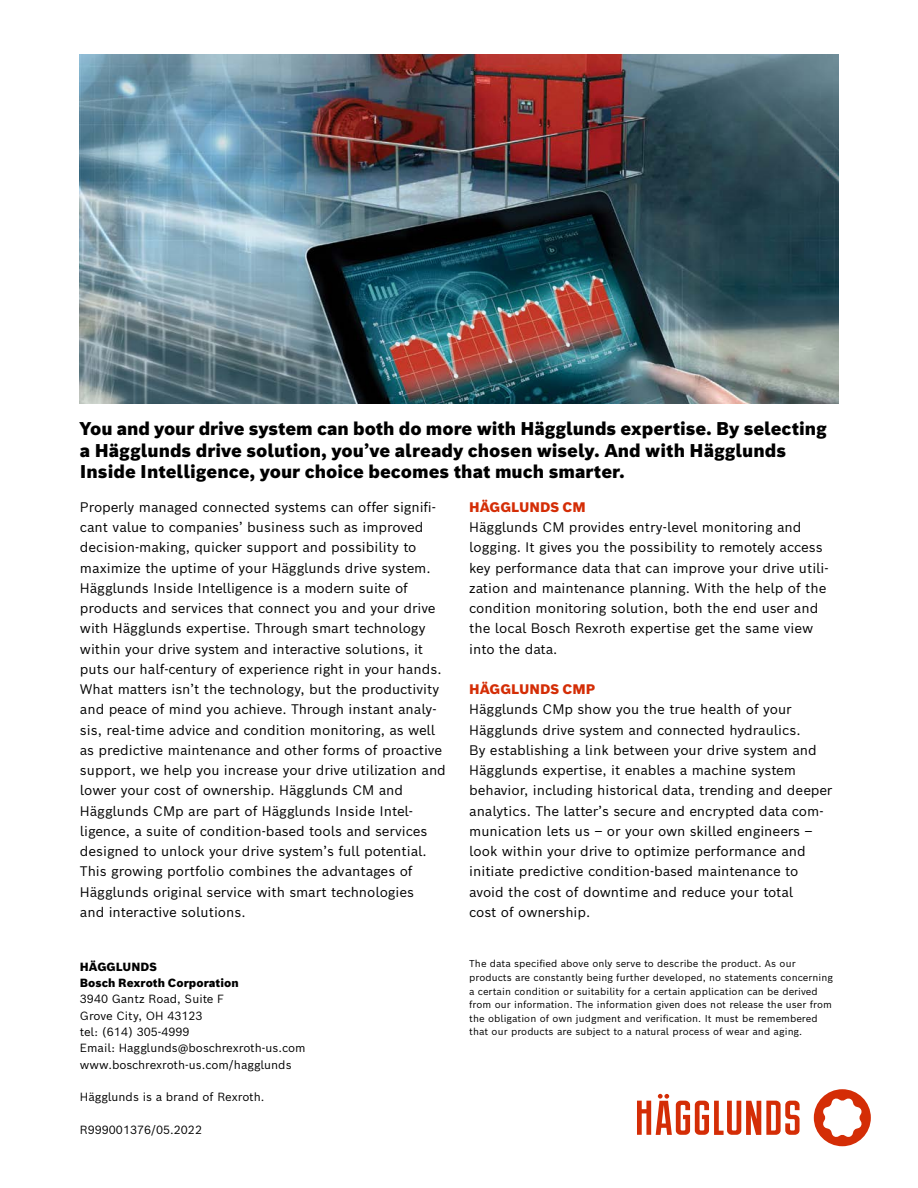
<style>
.page{position:relative;width:918px;height:1188px;background:#fff}
.page>*{position:absolute;margin:0;border:0;box-sizing:border-box;transform-origin:0 0}
.t1{font:900 18px/21.6px "Bosch Sans";letter-spacing:-.005em;color:#000}
.t2{font:13.5px/20.2px "Bosch Sans";color:#000}
.t3{font:900 13.5px "Bosch Sans";color:#d42d06}
.t4{font:11.55px/16.4px "Bosch Sans";color:#000}
.t5{font:900 11.55px/16.4px "Bosch Sans";color:#000}
.t6{font:9.75px/13.6px "Bosch Sans";letter-spacing:.01em;color:#000}
</style>
<div class="page">
<svg style="left:637px;top:1094px;width:163px;height:41px"></svg>
<svg style="left:814px;top:1089px;width:57px;height:57px"></svg>
<img style="left:80px;top:54px;width:758px;height:349px">
<h1 class="t1" style="left:80px;top:416px;width:748px">You and your drive system can both do more with Hägglunds expertise. By selecting a Hägglunds drive solution, you’ve already chosen wisely. And with Hägglunds<br>Inside Intelligence, your choice becomes that much smarter.</h1>
<p class="t2" style="left:80px;top:496px;width:368px">Properly managed connected systems can offer signifi&shy;cant value to companies’ business such as improved decision-making, quicker support and possibility to maximize the uptime of your Hägglunds drive system.<br>Hägglunds Inside Intelligence is a modern suite of products and services that connect you and your drive with Hägglunds expertise. Through smart technology within your drive system and interactive solutions, it puts our half-century of experience right in your hands.<br>What matters isn’t the technology, but the productivity and peace of mind you achieve. Through instant analy&shy;sis, real-time advice and condition monitoring, as well as predictive maintenance and other forms of proactive support, we help you increase your drive utilization and lower your cost of ownership. Hägglunds CM and Hägglunds CMp are part of Hägglunds Inside Intel&shy;ligence, a suite of condition-based tools and services designed to unlock your drive system’s full potential.<br>This growing portfolio combines the advantages of Hägglunds original service with smart technologies<br>and interactive solutions.</p>
<p class="t3" style="left:469px;top:496px;width:118px">HÄGGLUNDS CM</p>
<p class="t2" style="left:469px;top:516px;width:361px">Hägglunds CM provides entry-level monitoring and logging. It gives you the possibility to remotely access key performance data that can improve your drive utili&shy;zation and maintenance planning. With the help of the condition monitoring solution, both the end user and the local Bosch Rexroth expertise get the same view into the data.</p>
<p class="t3" style="left:469px;top:678px;width:128px">HÄGGLUNDS CMP</p>
<p class="t2" style="left:469px;top:698px;width:365px">Hägglunds CMp show you the true health of your Hägglunds drive system and connected hydraulics.<br>By establishing a link between your drive system and Hägglunds expertise, it enables a machine system behavior, including historical data, trending and deeper analytics. The latter’s secure and encrypted data com&shy;munication lets us – or your own skilled engineers – look within your drive to optimize performance and initiate predictive condition-based maintenance to avoid the cost of downtime and reduce your total<br>cost of ownership.</p>
<p class="t5" style="left:80px;top:957px;width:160px">HÄGGLUNDS<br>Bosch Rexroth Corporation</p>
<p class="t4" style="left:80px;top:990px;width:227px">3940 Gantz Road, Suite F<br>Grove City, OH 43123<br>tel: (614) 305-4999<br>Email: Hagglunds@boschrexroth-us.com www.boschrexroth-us.com/hagglunds</p>
<p class="t4" style="left:80px;top:1088px;width:186px">Hägglunds is a brand of Rexroth.</p>
<p class="t4" style="left:80px;top:1121px;width:124px">R999001376/05.2022</p>
<p class="t6" style="left:469px;top:956px;width:365px">The data specified above only serve to describe the product. As our products are constantly being further developed, no statements concerning a certain condition or suitability for a certain application can be derived from our information. The information given does not release the user from the obligation of own judgment and verification. It must be remembered that our products are subject to a natural process of wear and aging.</p>
</div>
